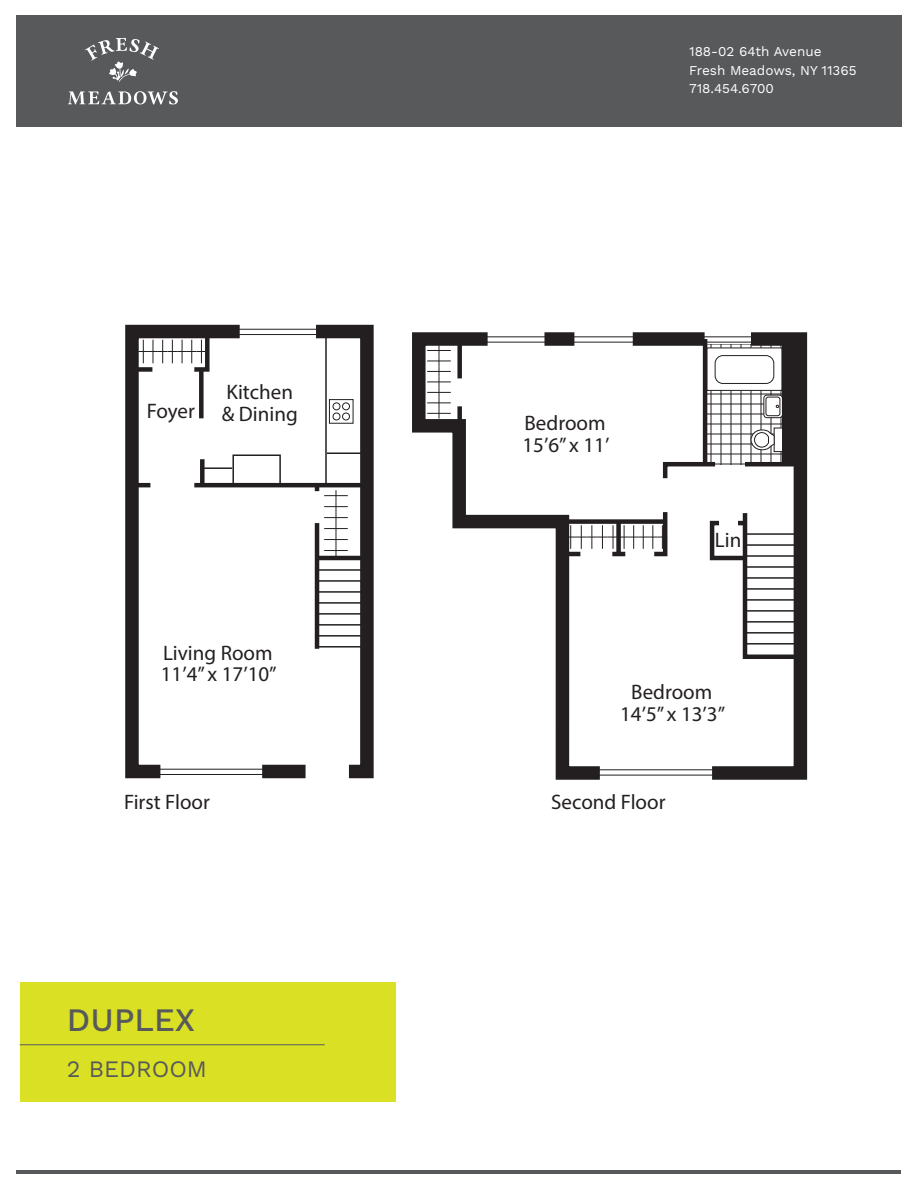
<style>
.page{position:relative;width:918px;height:1188px;background:#fff}
.page>*{position:absolute;margin:0;border:0;box-sizing:border-box;transform-origin:0 0}
.t1{font:500 32.7px "Work Sans";color:#58595b}
.t2{font:23.55px "Work Sans";color:#58595b}
.t3{font:21px/21.6px "Myriad Pro";color:#231f20}
.t4{font:13.5px/18.5px "Work Sans";color:#fff}
</style>
<div class="page">
<div style="left:16px;top:16px;width:886px;height:111px;background:#58595b"></div>
<div style="left:20px;top:982px;width:375px;height:119px;background:#dae125"></div>
<svg style="left:68px;top:91px;width:110px;height:13px"></svg>
<svg style="left:85px;top:38px;width:74px;height:44px"></svg>
<hr style="left:17px;top:1170px;width:884px;height:4px;background:#58595b">
<hr style="left:20px;top:1044px;width:305px;height:1px;background:#58595b">
<hr style="left:140px;top:334px;width:222px;height:1px;background:#231f20">
<hr style="left:140px;top:329px;width:222px;height:1px;background:#231f20">
<hr style="left:150px;top:774px;width:132px;height:1px;background:#231f20">
<hr style="left:150px;top:769px;width:132px;height:1px;background:#231f20">
<div style="left:262px;top:765px;width:44px;height:13px;background:#231f20"></div>
<svg style="left:125px;top:324px;width:128px;height:455px"></svg>
<svg style="left:412px;top:332px;width:201px;height:448px"></svg>
<div style="left:544px;top:332px;width:30px;height:14px;background:#231f20"></div>
<div style="left:633px;top:332px;width:72px;height:14px;background:#231f20"></div>
<svg style="left:699px;top:332px;width:109px;height:448px"></svg>
<hr style="left:475px;top:342px;width:305px;height:1px;background:#231f20">
<hr style="left:475px;top:336px;width:305px;height:1px;background:#231f20">
<hr style="left:586px;top:775px;width:134px;height:1px;background:#231f20">
<hr style="left:586px;top:769px;width:134px;height:1px;background:#231f20">
<svg style="left:427px;top:345px;width:24px;height:74px"></svg>
<div style="left:562px;top:519px;width:103px;height:5px;background:#231f20"></div>
<hr style="left:745px;top:462px;width:54px;height:4px;background:#231f20">
<svg style="left:662px;top:460px;width:58px;height:23px"></svg>
<svg style="left:565px;top:508px;width:103px;height:51px"></svg>
<hr style="left:612px;top:552px;width:13px;height:4px;background:#231f20">
<hr style="left:565px;top:552px;width:15px;height:4px;background:#231f20">
<hr style="left:703px;top:339px;width:4px;height:123px;background:#231f20">
<svg style="left:708px;top:509px;width:96px;height:152px"></svg>
<div style="left:457px;top:406px;width:5px;height:20px;background:#231f20"></div>
<div style="left:457px;top:342px;width:5px;height:36px;background:#231f20"></div>
<svg style="left:303px;top:324px;width:71px;height:455px"></svg>
<hr style="left:315px;top:523px;width:4px;height:126px;background:#231f20">
<hr style="left:316px;top:556px;width:49px;height:4px;background:#231f20">
<hr style="left:194px;top:483px;width:172px;height:4px;background:#231f20">
<hr style="left:137px;top:483px;width:13px;height:4px;background:#231f20">
<svg style="left:138px;top:329px;width:74px;height:45px"></svg>
<div style="left:133px;top:367px;width:19px;height:5px;background:#231f20"></div>
<div style="left:199px;top:369px;width:5px;height:49px;background:#231f20"></div>
<hr style="left:325px;top:337px;width:2px;height:147px;background:#231f20">
<hr style="left:327px;top:453px;width:34px;height:1px;background:#231f20">
<svg style="left:232px;top:454px;width:50px;height:29px"></svg>
<hr style="left:200px;top:467px;width:32px;height:2px;background:#231f20">
<div style="left:200px;top:459px;width:5px;height:27px;background:#231f20"></div>
<div style="left:707px;top:347px;width:75px;height:44px;background:#fff;border:1px solid #231f20"></div>
<div style="left:715px;top:355px;width:59px;height:29px;border:1px solid #231f20;border-radius:8px"></div>
<div style="left:782px;top:339px;width:21px;height:125px;background:#231f20"></div>
<hr style="left:317px;top:569px;width:50px;height:2px;background:#231f20">
<hr style="left:317px;top:580px;width:50px;height:2px;background:#231f20">
<hr style="left:317px;top:591px;width:50px;height:2px;background:#231f20">
<hr style="left:317px;top:602px;width:50px;height:2px;background:#231f20">
<hr style="left:317px;top:613px;width:50px;height:2px;background:#231f20">
<hr style="left:317px;top:624px;width:50px;height:2px;background:#231f20">
<hr style="left:317px;top:635px;width:50px;height:2px;background:#231f20">
<hr style="left:317px;top:646px;width:50px;height:2px;background:#231f20">
<hr style="left:745px;top:533px;width:50px;height:2px;background:#231f20">
<hr style="left:745px;top:544px;width:50px;height:2px;background:#231f20">
<hr style="left:745px;top:555px;width:50px;height:2px;background:#231f20">
<hr style="left:745px;top:566px;width:50px;height:2px;background:#231f20">
<hr style="left:745px;top:577px;width:50px;height:2px;background:#231f20">
<hr style="left:745px;top:588px;width:50px;height:2px;background:#231f20">
<hr style="left:745px;top:599px;width:50px;height:2px;background:#231f20">
<hr style="left:745px;top:610px;width:50px;height:2px;background:#231f20">
<hr style="left:745px;top:621px;width:50px;height:2px;background:#231f20">
<hr style="left:745px;top:632px;width:50px;height:2px;background:#231f20">
<hr style="left:745px;top:643px;width:50px;height:2px;background:#231f20">
<div style="left:616px;top:521px;width:5px;height:32px;background:#231f20"></div>
<p class="t3" style="left:147px;top:400px;width:50px">Foyer</p>
<p class="t3" style="left:222px;top:381px;width:78px">Kitchen &amp; Dining</p>
<p class="t3" style="left:161px;top:642px;width:117px">Living Room<br>11’4” x 17’10”</p>
<p class="t4" style="left:689px;top:43px;width:169px">188-02 64th Avenue<br>Fresh Meadows, NY 11365<br>718.454.6700</p>
<p class="t3" style="left:523px;top:412px;width:88px">Bedroom<br>15’6” x 11’</p>
<p class="t3" style="left:715px;top:529px;width:28px">Lin</p>
<p class="t3" style="left:620px;top:681px;width:107px;text-align:center">Bedroom<br>14’5” x 13’3”</p>
<p class="t3" style="left:124px;top:791px;width:87px">First Floor</p>
<p class="t3" style="left:551px;top:791px;width:116px">Second Floor</p>
<h1 class="t1" style="left:67px;top:1001px;width:130px">DUPLEX</h1>
<p class="t2" style="left:67px;top:1055px;width:142px">2 BEDROOM</p>
</div>
